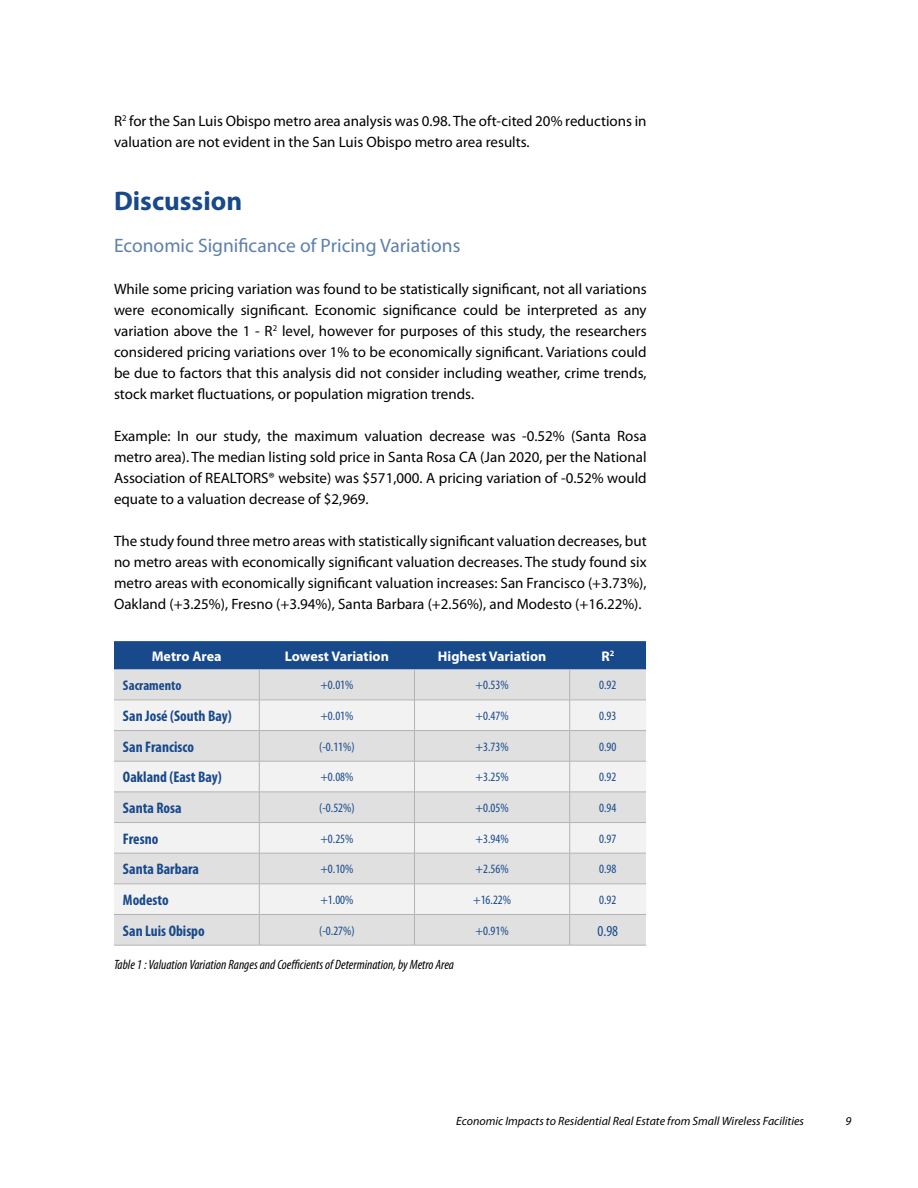
<style>
.page{position:relative;width:918px;height:1188px;background:#fff}
.page>*{position:absolute;margin:0;border:0;box-sizing:border-box;transform-origin:0 0}
.heading_2{font:700 27px "Myriad Pro";color:#17498b}
.heading_3_after_h2{font:19.5px "Myriad Pro";color:#5d80ae}
.t1{font:700 condensed 15.3px "Myriad Pro";color:#17498b}
.t2{font:condensed 15.3px "Myriad Pro";color:#17498b}
.body_text{font:15px/21px "Myriad Pro";color:#000;text-align:justify}
.t3{font:700 14.1px "Myriad Pro";color:#fff}
.t4{font:700 condensed 14.1px "Myriad Pro";color:#17498b}
.caption__L{font:italic condensed 13.5px "Myriad Pro";color:#000}
.t5{font:condensed 12.75px "Myriad Pro";color:#17498b}
.t6{font:italic 12px "Myriad Pro";color:#000}
</style>
<div class="page">
<div style="left:114px;top:641px;width:532px;height:29px;background:#17498b"></div>
<div style="left:114px;top:670px;width:532px;height:275px;background:#e0e0e0"></div>
<svg style="left:114px;top:701px;width:532px;height:213px;fill:#f2f2f2"></svg>
<hr style="left:114px;top:730px;width:145px;height:1px;background:#b3b3b3">
<hr style="left:114px;top:761px;width:145px;height:1px;background:#b3b3b3">
<hr style="left:114px;top:792px;width:145px;height:1px;background:#b3b3b3">
<hr style="left:114px;top:822px;width:145px;height:1px;background:#b3b3b3">
<hr style="left:114px;top:853px;width:145px;height:1px;background:#b3b3b3">
<hr style="left:114px;top:884px;width:145px;height:1px;background:#b3b3b3">
<hr style="left:114px;top:914px;width:145px;height:1px;background:#b3b3b3">
<hr style="left:260px;top:730px;width:154px;height:1px;background:#b3b3b3">
<hr style="left:260px;top:761px;width:154px;height:1px;background:#b3b3b3">
<hr style="left:260px;top:792px;width:154px;height:1px;background:#b3b3b3">
<hr style="left:260px;top:822px;width:154px;height:1px;background:#b3b3b3">
<hr style="left:415px;top:822px;width:154px;height:1px;background:#b3b3b3">
<hr style="left:260px;top:853px;width:154px;height:1px;background:#b3b3b3">
<hr style="left:415px;top:853px;width:154px;height:1px;background:#b3b3b3">
<hr style="left:260px;top:884px;width:154px;height:1px;background:#b3b3b3">
<hr style="left:415px;top:884px;width:154px;height:1px;background:#b3b3b3">
<hr style="left:260px;top:914px;width:154px;height:1px;background:#b3b3b3">
<hr style="left:415px;top:914px;width:154px;height:1px;background:#b3b3b3">
<hr style="left:570px;top:730px;width:76px;height:1px;background:#b3b3b3">
<hr style="left:570px;top:761px;width:76px;height:1px;background:#b3b3b3">
<hr style="left:570px;top:792px;width:76px;height:1px;background:#b3b3b3">
<hr style="left:570px;top:822px;width:76px;height:1px;background:#b3b3b3">
<hr style="left:570px;top:853px;width:76px;height:1px;background:#b3b3b3">
<hr style="left:570px;top:884px;width:76px;height:1px;background:#b3b3b3">
<hr style="left:570px;top:914px;width:76px;height:1px;background:#b3b3b3">
<hr style="left:260px;top:700px;width:154px;height:1px;background:#b3b3b3">
<hr style="left:260px;top:945px;width:154px;height:1px;background:#b3b3b3">
<hr style="left:570px;top:945px;width:76px;height:1px;background:#b3b3b3">
<hr style="left:415px;top:700px;width:154px;height:1px;background:#b3b3b3">
<hr style="left:415px;top:730px;width:154px;height:1px;background:#b3b3b3">
<hr style="left:414px;top:670px;width:1px;height:30px;background:#b3b3b3">
<hr style="left:414px;top:700px;width:1px;height:31px;background:#b3b3b3">
<hr style="left:569px;top:700px;width:1px;height:31px;background:#b3b3b3">
<hr style="left:414px;top:731px;width:1px;height:30px;background:#b3b3b3">
<hr style="left:569px;top:731px;width:1px;height:30px;background:#b3b3b3">
<hr style="left:414px;top:792px;width:1px;height:31px;background:#b3b3b3">
<hr style="left:569px;top:792px;width:1px;height:31px;background:#b3b3b3">
<hr style="left:414px;top:823px;width:1px;height:30px;background:#b3b3b3">
<hr style="left:569px;top:823px;width:1px;height:30px;background:#b3b3b3">
<hr style="left:414px;top:853px;width:1px;height:31px;background:#b3b3b3">
<hr style="left:569px;top:853px;width:1px;height:31px;background:#b3b3b3">
<hr style="left:414px;top:884px;width:1px;height:30px;background:#b3b3b3">
<hr style="left:569px;top:884px;width:1px;height:30px;background:#b3b3b3">
<hr style="left:414px;top:914px;width:1px;height:31px;background:#b3b3b3">
<hr style="left:569px;top:914px;width:1px;height:31px;background:#b3b3b3">
<hr style="left:415px;top:945px;width:154px;height:1px;background:#b3b3b3">
<hr style="left:259px;top:700px;width:1px;height:31px;background:#b3b3b3">
<hr style="left:259px;top:731px;width:1px;height:30px;background:#b3b3b3">
<hr style="left:259px;top:761px;width:1px;height:31px;background:#b3b3b3">
<hr style="left:259px;top:792px;width:1px;height:31px;background:#b3b3b3">
<hr style="left:259px;top:823px;width:1px;height:30px;background:#b3b3b3">
<hr style="left:259px;top:853px;width:1px;height:31px;background:#b3b3b3">
<hr style="left:259px;top:884px;width:1px;height:30px;background:#b3b3b3">
<hr style="left:259px;top:914px;width:1px;height:31px;background:#b3b3b3">
<hr style="left:114px;top:945px;width:145px;height:1px;background:#b3b3b3">
<hr style="left:415px;top:761px;width:154px;height:1px;background:#b3b3b3">
<hr style="left:415px;top:792px;width:154px;height:1px;background:#b3b3b3">
<hr style="left:414px;top:761px;width:1px;height:31px;background:#b3b3b3">
<hr style="left:569px;top:761px;width:1px;height:31px;background:#b3b3b3">
<hr style="left:569px;top:670px;width:1px;height:30px;background:#b3b3b3">
<hr style="left:570px;top:700px;width:76px;height:1px;background:#b3b3b3">
<hr style="left:259px;top:670px;width:1px;height:30px;background:#b3b3b3">
<hr style="left:114px;top:700px;width:145px;height:1px;background:#b3b3b3">
<p class="body_text" style="left:114px;top:110px;width:534px">R<sup>2</sup> for the San Luis Obispo metro area analysis was 0.98. The oft-cited 20% reductions in valuation are not evident in the San Luis Obispo metro area results.</p>
<p class="heading_2" style="left:114px;top:183px;width:130px">Discussion</p>
<p class="heading_3_after_h2" style="left:114px;top:233px;width:348px">Economic Significance of Pricing Variations</p>
<p class="body_text" style="left:114px;top:278px;width:534px">While some pricing variation was found to be statistically significant, not all variations were economically significant. Economic significance could be interpreted as any variation above the 1 - R<sup>2</sup> level, however for purposes of this study, the researchers considered pricing variations over 1% to be economically significant. Variations could be due to factors that this analysis did not consider including weather, crime trends, stock market fluctuations, or population migration trends.</p>
<p class="body_text" style="left:114px;top:425px;width:534px">Example: In our study, the maximum valuation decrease was -0.52% (Santa Rosa metro area). The median listing sold price in Santa Rosa CA (Jan 2020, per the National Association of REALTORS® website) was $571,000. A pricing variation of -0.52% would equate to a valuation decrease of $2,969.</p>
<p class="body_text" style="left:114px;top:530px;width:534px">The study found three metro areas with statistically significant valuation decreases, but no metro areas with economically significant valuation decreases. The study found six metro areas with economically significant valuation increases: San Francisco (+3.73%), Oakland (+3.25%), Fresno (+3.94%), Santa Barbara (+2.56%), and Modesto (+16.22%).</p>
<p class="t3" style="left:152px;top:647px;width:71px">Metro Area</p>
<p class="t3" style="left:285px;top:647px;width:106px">Lowest Variation</p>
<p class="t3" style="left:438px;top:647px;width:110px">Highest Variation</p>
<p class="t3" style="left:601px;top:647px;width:14px">R<sup>2</sup></p>
<p class="t4" style="left:123px;top:676px;width:60px">Sacramento</p>
<p class="t5" style="left:320px;top:677px;width:35px">+0.01%</p>
<p class="t5" style="left:476px;top:677px;width:35px">+0.53%</p>
<p class="t5" style="left:599px;top:677px;width:19px">0.92</p>
<p class="t1" style="left:123px;top:706px;width:110px">San José (South Bay)</p>
<p class="t5" style="left:320px;top:708px;width:35px">+0.01%</p>
<p class="t5" style="left:476px;top:708px;width:35px">+0.47%</p>
<p class="t5" style="left:599px;top:708px;width:19px">0.93</p>
<p class="t1" style="left:123px;top:737px;width:73px">San Francisco</p>
<p class="t5" style="left:319px;top:739px;width:37px">(-0.11%)</p>
<p class="t5" style="left:476px;top:739px;width:35px">+3.73%</p>
<p class="t5" style="left:599px;top:739px;width:19px">0.90</p>
<p class="t1" style="left:123px;top:768px;width:100px">Oakland (East Bay)</p>
<p class="t5" style="left:320px;top:769px;width:35px">+0.08%</p>
<p class="t5" style="left:476px;top:769px;width:35px">+3.25%</p>
<p class="t5" style="left:599px;top:769px;width:19px">0.92</p>
<p class="t1" style="left:123px;top:798px;width:60px">Santa Rosa</p>
<p class="t5" style="left:319px;top:800px;width:37px">(-0.52%)</p>
<p class="t5" style="left:476px;top:800px;width:35px">+0.05%</p>
<p class="t5" style="left:599px;top:800px;width:19px">0.94</p>
<p class="t1" style="left:123px;top:829px;width:37px">Fresno</p>
<p class="t5" style="left:320px;top:831px;width:35px">+0.25%</p>
<p class="t5" style="left:476px;top:831px;width:35px">+3.94%</p>
<p class="t5" style="left:599px;top:831px;width:19px">0.97</p>
<p class="t1" style="left:123px;top:860px;width:78px">Santa Barbara</p>
<p class="t5" style="left:320px;top:861px;width:35px">+0.10%</p>
<p class="t5" style="left:476px;top:861px;width:35px">+2.56%</p>
<p class="t5" style="left:599px;top:861px;width:19px">0.98</p>
<p class="t1" style="left:123px;top:890px;width:47px">Modesto</p>
<p class="t5" style="left:320px;top:892px;width:35px">+1.00%</p>
<p class="t5" style="left:473px;top:892px;width:40px">+16.22%</p>
<p class="t5" style="left:599px;top:892px;width:19px">0.92</p>
<p class="t1" style="left:123px;top:921px;width:83px">San Luis Obispo</p>
<p class="t5" style="left:319px;top:923px;width:37px">(-0.27%)</p>
<p class="t5" style="left:476px;top:923px;width:35px">+0.91%</p>
<p class="t2" style="left:598px;top:921px;width:22px">0.98</p>
<p class="caption__L" style="left:114px;top:957px;width:342px">Table 1 : Valuation Variation Ranges and Coefficients of Determination, by Metro Area</p>
<p class="t6" style="left:456px;top:1114px;width:349px">Economic Impacts to Residential Real Estate from Small Wireless Facilities</p>
<p class="t6" style="left:845px;top:1114px;width:7px">9</p>
</div>
